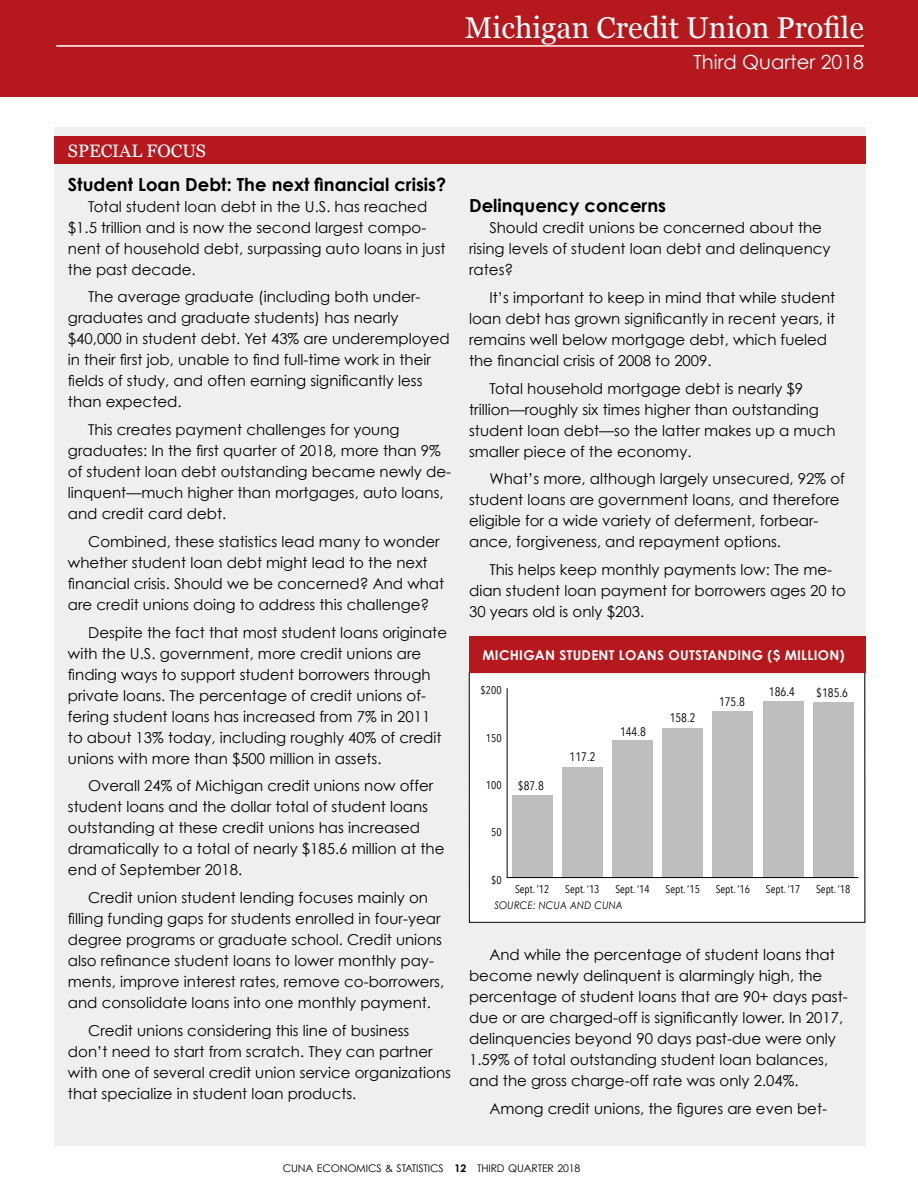
<style>
.page{position:relative;width:918px;height:1188px;background:#fff}
.page>*{position:absolute;margin:0;border:0;box-sizing:border-box;transform-origin:0 0}
.t1{font:30px "Georgia";color:#fff}
.t2{font:19.5px "Century Gothic";color:#fff}
.Focus_head{font:700 18px "Century Gothic";color:#000}
.Sidebar_head{font:18px "Georgia";color:#fff}
.Sidebar{font:15px/21px "Century Gothic";color:#000}
.Chart_Head{font:700 13.5px "Century Gothic";letter-spacing:.02em;color:#fff}
.t3{font:12.3px "Avenir Next Condensed";color:#000}
.t4{font:11.25px "Avenir Next Condensed";color:#000}
.t5{font:10.5px "Century Gothic";letter-spacing:-.015em;color:#000}
.Chart_Source_Line{font:italic 10.5px "Century Gothic";letter-spacing:.02em;color:#000;scale:.9 1}
.s1{font-weight:700}
</style>
<div class="page">
<div style="left:0;top:0;width:918px;height:97px;background:#b5191e"></div>
<hr style="left:56px;top:45px;width:808px;height:2px;background:#fff">
<div style="left:54px;top:127px;width:812px;height:1019px;background:#eeefef"></div>
<div style="left:54px;top:136px;width:812px;height:28px;background:#b5191e"></div>
<div style="left:469px;top:673px;width:396px;height:249px;background:#fff"></div>
<hr style="left:507px;top:688px;width:1px;height:190px;background:#000">
<div style="left:512px;top:795px;width:40px;height:83px;background:#bcbec0"></div>
<div style="left:562px;top:767px;width:40px;height:111px;background:#bcbec0"></div>
<div style="left:613px;top:741px;width:40px;height:137px;background:#bcbec0"></div>
<div style="left:663px;top:728px;width:40px;height:150px;background:#bcbec0"></div>
<div style="left:713px;top:711px;width:40px;height:167px;background:#bcbec0"></div>
<div style="left:763px;top:701px;width:40px;height:177px;background:#bcbec0"></div>
<div style="left:813px;top:702px;width:40px;height:176px;background:#bcbec0"></div>
<hr style="left:507px;top:877px;width:351px;height:1px;background:#000">
<div style="left:469px;top:672px;width:396px;height:251px;border:1px solid #000"></div>
<div style="left:469px;top:637px;width:396px;height:36px;background:#b5191e"></div>
<h1 class="t1" style="left:465px;top:6px;width:401px">Michigan Credit Union Profile</h1>
<h2 class="t2" style="left:694px;top:50px;width:172px">Third Quarter 2018</h2>
<p class="Sidebar_head" style="left:68px;top:137px;width:140px">SPECIAL FOCUS</p>
<p class="Focus_head" style="left:68px;top:173px;width:380px">Student Loan Debt: The next financial crisis?</p>
<p class="Sidebar" style="left:68px;top:195px;width:379px;text-indent:20px">Total student loan debt in the U.S. has reached $1.5 trillion and is now the second largest compo&shy;nent of household debt, surpassing auto loans in just the past decade.</p>
<p class="Sidebar" style="left:68px;top:286px;width:383px;text-indent:20px">The average graduate (including both under&shy;graduates and graduate students) has nearly $40,000 in student debt. Yet 43% are underemployed in their first job, unable to find full-time work in their fields of study, and often earning significantly less than expected.</p>
<p class="Sidebar" style="left:68px;top:419px;width:385px;text-indent:20px">This creates payment challenges for young graduates: In the first quarter of 2018, more than 9% of student loan debt outstanding became newly de&shy;linquent—much higher than mortgages, auto loans, and credit card debt.</p>
<p class="Sidebar" style="left:68px;top:531px;width:378px;text-indent:20px">Combined, these statistics lead many to wonder whether student loan debt might lead to the next financial crisis. Should we be concerned? And what are credit unions doing to address this challenge?</p>
<p class="Sidebar" style="left:68px;top:621px;width:381px;text-indent:20px">Despite the fact that most student loans originate with the U.S. government, more credit unions are finding ways to support student borrowers through private loans. The percentage of credit unions of&shy;fering student loans has increased from 7% in 2011 to about 13% today, including roughly 40% of credit unions with more than $500 million in assets.</p>
<p class="Sidebar" style="left:68px;top:775px;width:378px;text-indent:20px">Overall 24% of Michigan credit unions now offer student loans and the dollar total of student loans outstanding at these credit unions has increased dramatically to a total of nearly $185.6 million at the end of September 2018.</p>
<p class="Sidebar" style="left:68px;top:887px;width:378px;text-indent:20px">Credit union student lending focuses mainly on filling funding gaps for students enrolled in four-year degree programs or graduate school. Credit unions also refinance student loans to lower monthly pay&shy;ments, improve interest rates, remove co-borrowers, and consolidate loans into one monthly payment.</p>
<p class="Sidebar" style="left:68px;top:1020px;width:385px;text-indent:20px">Credit unions considering this line of business don’t need to start from scratch. They can partner with one of several credit union service organizations that specialize in student loan products.</p>
<p class="Focus_head" style="left:469px;top:194px;width:199px">Delinquency concerns</p>
<p class="Sidebar" style="left:469px;top:217px;width:363px;text-indent:20px">Should credit unions be concerned about the rising levels of student loan debt and delinquency rates?</p>
<p class="Sidebar" style="left:469px;top:287px;width:368px;text-indent:20px">It’s important to keep in mind that while student loan debt has grown significantly in recent years, it remains well below mortgage debt, which fueled the financial crisis of 2008 to 2009.</p>
<p class="Sidebar" style="left:469px;top:378px;width:368px;text-indent:20px">Total household mortgage debt is nearly $9 trillion—roughly six times higher than outstanding student loan debt—so the latter makes up a much smaller piece of the economy.</p>
<p class="Sidebar" style="left:469px;top:468px;width:377px;text-indent:20px">What’s more, although largely unsecured, 92% of student loans are government loans, and therefore eligible for a wide variety of deferment, forbear&shy;ance, forgiveness, and repayment options.</p>
<p class="Sidebar" style="left:469px;top:559px;width:378px;text-indent:20px">This helps keep monthly payments low: The me&shy;dian student loan payment for borrowers ages 20 to<br>30 years old is only $203.</p>
<p class="Chart_Head" style="left:483px;top:646px;width:364px">MICHIGAN STUDENT LOANS OUTSTANDING ($ MILLION)</p>
<p class="t4" style="left:481px;top:681px;width:23px">$200</p>
<p class="t4" style="left:486px;top:728px;width:17px">150</p>
<p class="t4" style="left:486px;top:776px;width:17px">100</p>
<p class="t4" style="left:491px;top:823px;width:12px">50</p>
<p class="t3" style="left:518px;top:775px;width:27px">$87.8</p>
<p class="t3" style="left:570px;top:746px;width:27px">117.2</p>
<p class="t3" style="left:620px;top:721px;width:27px">144.8</p>
<p class="t3" style="left:670px;top:708px;width:27px">158.2</p>
<p class="t3" style="left:719px;top:692px;width:27px">175.8</p>
<p class="t3" style="left:769px;top:681px;width:27px">186.4</p>
<p class="t3" style="left:816px;top:682px;width:33px">$185.6</p>
<p class="t4" style="left:491px;top:870px;width:12px">$0</p>
<p class="t4" style="left:515px;top:879px;width:36px">Sept. ’12</p>
<p class="t4" style="left:565px;top:879px;width:36px">Sept. ’13</p>
<p class="t4" style="left:615px;top:879px;width:36px">Sept. ’14</p>
<p class="t4" style="left:666px;top:879px;width:36px">Sept. ’15</p>
<p class="t4" style="left:716px;top:879px;width:36px">Sept. ’16</p>
<p class="t4" style="left:766px;top:879px;width:36px">Sept. ’17</p>
<p class="t4" style="left:816px;top:879px;width:36px">Sept. ’18</p>
<p class="Chart_Source_Line" style="left:494px;top:899px;width:144px">SOURCE: NCUA AND CUNA</p>
<p class="Sidebar" style="left:469px;top:944px;width:380px;text-indent:20px">And while the percentage of student loans that become newly delinquent is alarmingly high, the percentage of student loans that are 90+ days past&shy;due or are charged-off is significantly lower. In 2017, delinquencies beyond 90 days past-due were only 1.59% of total outstanding student loan balances, and the gross charge-off rate was only 2.04%.</p>
<p class="Sidebar" style="left:489px;top:1098px;width:339px">Among credit unions, the figures are even bet-</p>
<p class="t5" style="left:283px;top:1161px;width:299px">CUNA ECONOMICS &amp; STATISTICS <span class="s1">12</span> THIRD QUARTER 2018</p>
</div>
